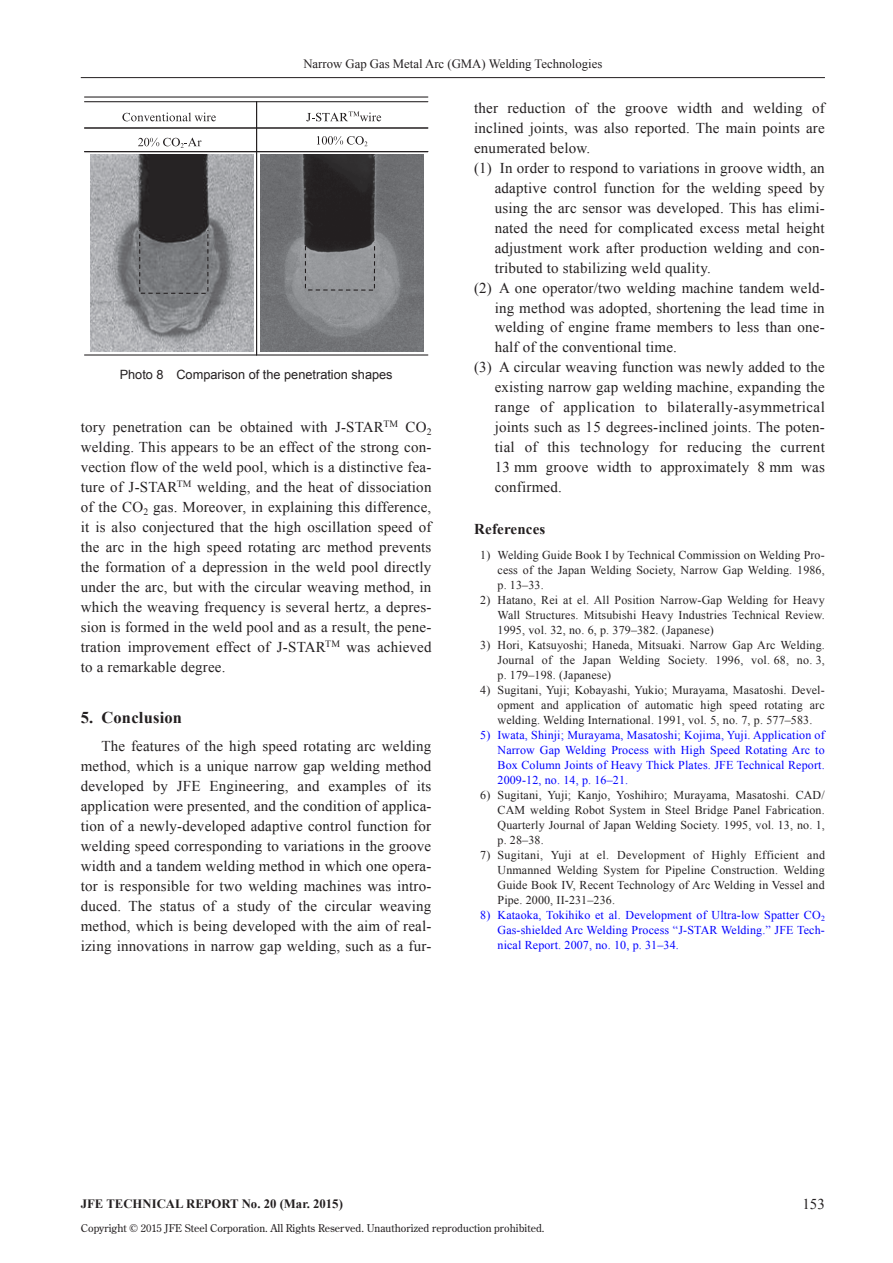
<style>
.page{position:relative;width:893px;height:1263px;background:#fff}
.page>*{position:absolute;margin:0;border:0;box-sizing:border-box;transform-origin:0 0}
.大見出し-1行{font:700 16.5px "Times New Roman";letter-spacing:.01em;color:#231f20}
.本文{font:15px/20px "Times New Roman";letter-spacing:.01em;color:#231f20;text-align:justify}
.num_見出し{font:15px/20px "Times New Roman";letter-spacing:.01em;color:#231f20;text-align:justify}
.参考文献見出し{font:700 15px "Times New Roman";letter-spacing:.01em;color:#231f20}
.t1{font:12.75px "Times New Roman";color:#231f20}
.図ネーム-欧{font:12.75px "Arial";color:#231f20}
.t2{font:700 12.75px "Times New Roman";color:#231f20}
.参考文献{font:12px/15px "Times New Roman";letter-spacing:.01em;color:#231f20;text-align:justify}
.参考文献-2{font:12px/15px "Times New Roman";letter-spacing:.01em;color:#00f;text-align:justify}
.ノンブル{font:10.65px "Century Old Style";color:#231f20}
</style>
<div class="page">
<hr style="left:81px;top:77px;width:744px;height:1px;background:#231f20">
<hr style="left:85px;top:101px;width:343px;height:1px;background:#231f20">
<hr style="left:85px;top:354px;width:343px;height:1px;background:#231f20">
<hr style="left:85px;top:128px;width:343px;height:1px;background:#231f20">
<hr style="left:85px;top:151px;width:343px;height:1px;background:#231f20">
<hr style="left:256px;top:102px;width:1px;height:253px;background:#231f20">
<hr style="left:85px;top:96px;width:343px;height:2px;background:#231f20">
<img style="left:261px;top:154px;width:163px;height:197px">
<img style="left:91px;top:155px;width:162px;height:197px">
<svg style="left:305px;top:243px;width:70px;height:48px;background:#838487"></svg>
<svg style="left:139px;top:230px;width:69px;height:64px;background:#6a6b6e"></svg>
<svg style="left:317px;top:136px;width:50px;height:10px"></svg>
<svg style="left:306px;top:112px;width:75px;height:9px"></svg>
<svg style="left:122px;top:113px;width:94px;height:8px"></svg>
<svg style="left:138px;top:138px;width:64px;height:10px"></svg>
<p class="t1" style="left:303px;top:55px;width:300px">Narrow Gap Gas Metal Arc (GMA) Welding Technologies</p>
<p class="図ネーム-欧" style="left:120px;top:366px;width:274px">Photo 8 Comparison of the penetration shapes</p>
<p class="本文" style="left:81px;top:417px;width:352px">tory penetration can be obtained with J-STAR<sup>TM</sup> CO<sub>2 </sub>welding. This appears to be an effect of the strong con&shy;vection flow of the weld pool, which is a distinctive fea&shy;ture of J-STAR<sup>TM</sup> welding, and the heat of dissociation of the CO<sub>2</sub> gas. Moreover, in explaining this difference, it is also conjectured that the high oscillation speed of the arc in the high speed rotating arc method prevents the formation of a depression in the weld pool directly under the arc, but with the circular weaving method, in which the weaving frequency is several hertz, a depres&shy;sion is formed in the weld pool and as a result, the pene&shy;tration improvement effect of J-STAR<sup>TM</sup> was achieved to a remarkable degree.</p>
<p class="大見出し-1行" style="left:81px;top:706px;width:103px">5. Conclusion</p>
<p class="本文" style="left:81px;top:736px;width:352px;text-indent:21px">The features of the high speed rotating arc welding method, which is a unique narrow gap welding method developed by JFE Engineering, and examples of its application were presented, and the condition of applica&shy;tion of a newly-developed adaptive control function for welding speed corresponding to variations in the groove width and a tandem welding method in which one opera&shy;tor is responsible for two welding machines was intro&shy;duced. The status of a study of the circular weaving method, which is being developed with the aim of real&shy;izing innovations in narrow gap welding, such as a fur-</p>
<p class="本文" style="left:474px;top:98px;width:352px">ther reduction of the groove width and welding of inclined joints, was also reported. The main points are enumerated below.</p>
<p class="num_見出し" style="left:495px;top:158px;width:332px;text-indent:-21px">(1) In order to respond to variations in groove width, an adaptive control function for the welding speed by using the arc sensor was developed. This has elimi&shy;nated the need for complicated excess metal height adjustment work after production welding and con&shy;tributed to stabilizing weld quality.</p>
<p class="num_見出し" style="left:495px;top:277px;width:332px;text-indent:-21px">(2) A one operator/two welding machine tandem weld&shy;ing method was adopted, shortening the lead time in welding of engine frame members to less than one&shy;half of the conventional time.</p>
<p class="num_見出し" style="left:495px;top:357px;width:332px;text-indent:-21px">(3) A circular weaving function was newly added to the existing narrow gap welding machine, expanding the range of application to bilaterally-asymmetrical joints such as 15 degrees-inclined joints. The poten&shy;tial of this technology for reducing the current 13 mm groove width to approximately 8 mm was confirmed.</p>
<p class="参考文献見出し" style="left:474px;top:519px;width:73px">References</p>
<p class="参考文献" style="left:497px;top:547px;width:329px;text-indent:-17px">1) Welding Guide Book I by Technical Commission on Welding Pro&shy;cess of the Japan Welding Society, Narrow Gap Welding. 1986, p. 13–33.</p>
<p class="参考文献" style="left:497px;top:592px;width:329px;text-indent:-17px">2) Hatano, Rei at el. All Position Narrow-Gap Welding for Heavy Wall Structures. Mitsubishi Heavy Industries Technical Review.<br>1995, vol. 32, no. 6, p. 379–382. (Japanese)</p>
<p class="参考文献" style="left:497px;top:637px;width:329px;text-indent:-17px">3) Hori, Katsuyoshi; Haneda, Mitsuaki. Narrow Gap Arc Welding.<br>Journal of the Japan Welding Society. 1996, vol. 68, no. 3, p. 179–198. (Japanese)</p>
<p class="参考文献" style="left:497px;top:682px;width:329px;text-indent:-17px">4) Sugitani, Yuji; Kobayashi, Yukio; Murayama, Masatoshi. Devel&shy;opment and application of automatic high speed rotating arc welding. Welding International. 1991, vol. 5, no. 7, p. 577–583.</p>
<p class="参考文献-2" style="left:497px;top:727px;width:329px;text-indent:-17px">5) Iwata, Shinji; Murayama, Masatoshi; Kojima, Yuji. Application of Narrow Gap Welding Process with High Speed Rotating Arc to Box Column Joints of Heavy Thick Plates. JFE Technical Report.<br>2009-12, no. 14, p. 16–21.</p>
<p class="参考文献" style="left:497px;top:787px;width:329px;text-indent:-17px">6) Sugitani, Yuji; Kanjo, Yoshihiro; Murayama, Masatoshi. CAD/ CAM welding Robot System in Steel Bridge Panel Fabrication.<br>Quarterly Journal of Japan Welding Society. 1995, vol. 13, no. 1, p. 28–38.</p>
<p class="参考文献" style="left:497px;top:847px;width:329px;text-indent:-17px">7) Sugitani, Yuji at el. Development of Highly Efficient and Unmanned Welding System for Pipeline Construction. Welding Guide Book IV, Recent Technology of Arc Welding in Vessel and Pipe. 2000, II-231–236.</p>
<p class="参考文献-2" style="left:497px;top:907px;width:329px;text-indent:-17px">8) Kataoka, Tokihiko et al. Development of Ultra-low Spatter CO<sub>2<br></sub>Gas-shielded Arc Welding Process “J-STAR Welding.” JFE Tech&shy;nical Report. 2007, no. 10, p. 31–34.</p>
<p class="t2" style="left:81px;top:1195px;width:264px">JFE TECHNICAL REPORT No. 20 (Mar. 2015)</p>
<p class="本文" style="left:802px;top:1193px;width:24px">153</p>
<p class="ノンブル" style="left:81px;top:1221px;width:465px">Copyright © 2015 JFE Steel Corporation. All Rights Reserved. Unauthorized reproduction prohibited.</p>
</div>
